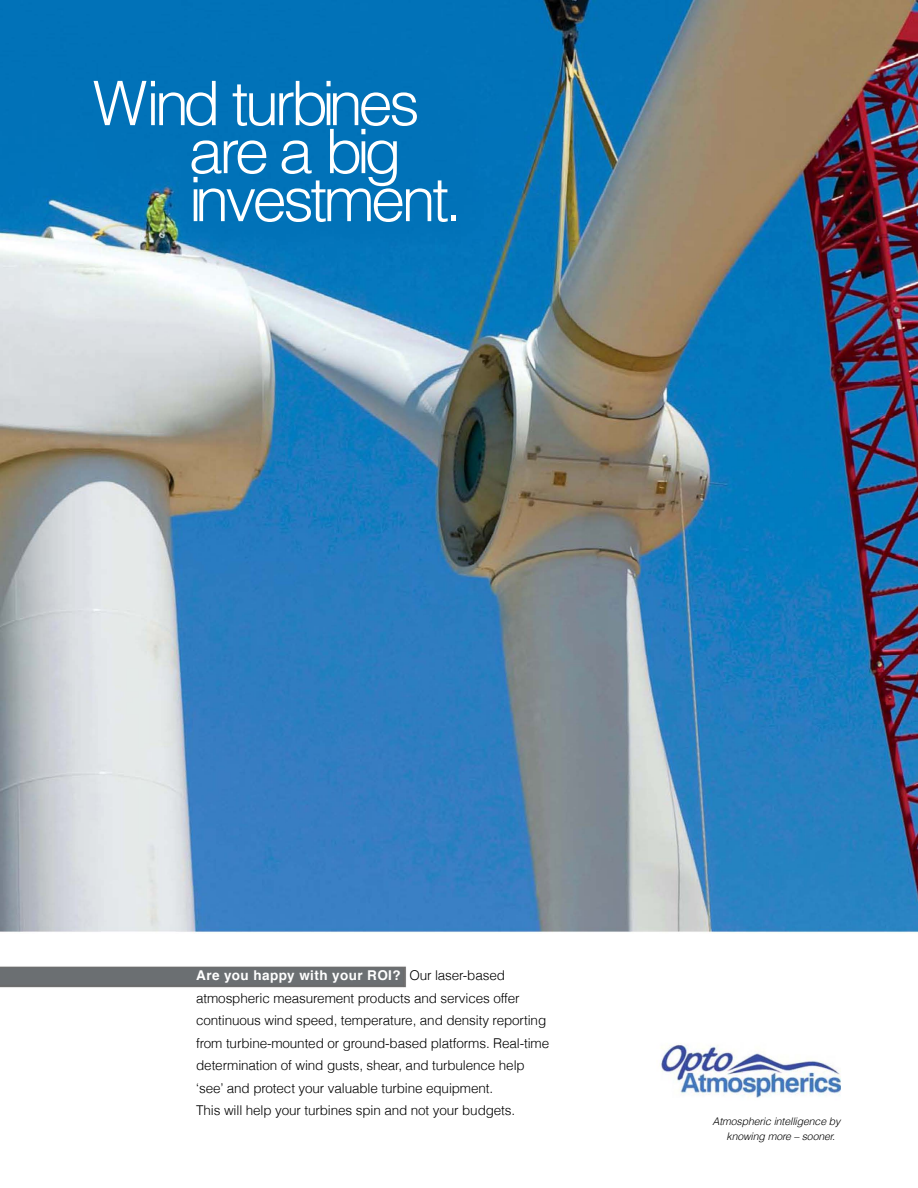
<style>
.page{position:relative;width:918px;height:1188px;background:#fff}
.page>*{position:absolute;margin:0;border:0;box-sizing:border-box;transform-origin:0 0}
.t1{font:300 61.5px "Helvetica";letter-spacing:-.06em;color:#fff}
.t2{font:300 13.5px/22.5px "Helvetica";letter-spacing:-.01em;color:#000}
.t3{font:700 13.5px "Helvetica";letter-spacing:.03em;color:#fff}
.t4{font:italic 300 10.5px "Helvetica";letter-spacing:-.01em;color:#000}
.s1{font-weight:300;color:#000}
</style>
<div class="page">
<img style="left:0;top:0;width:918px;height:1098px">
<p class="t1" style="left:93px;top:54px;width:329px">Wind turbines</p>
<p class="t1" style="left:189px;top:102px;width:214px">are a big</p>
<p class="t1" style="left:189px;top:150px;width:275px">investment.</p>
<p class="t3" style="left:196px;top:964px;width:310px">Are you happy with your ROI? <span class="s1">Our laser-based</span></p>
<p class="t2" style="left:196px;top:986px;width:355px">atmospheric measurement products and services offer continuous wind speed, temperature, and density reporting from turbine-mounted or ground-based platforms. Real-time determination of wind gusts, shear, and turbulence help</p>
<p class="t2" style="left:196px;top:1076px;width:298px">‘see’ and protect your valuable turbine equipment.</p>
<p class="t2" style="left:196px;top:1098px;width:321px">This will help your turbines spin and not your budgets.</p>
<p class="t4" style="left:712px;top:1113px;width:129px">Atmospheric intelligence by</p>
<p class="t4" style="left:727px;top:1128px;width:110px">knowing more – sooner.</p>
</div>
